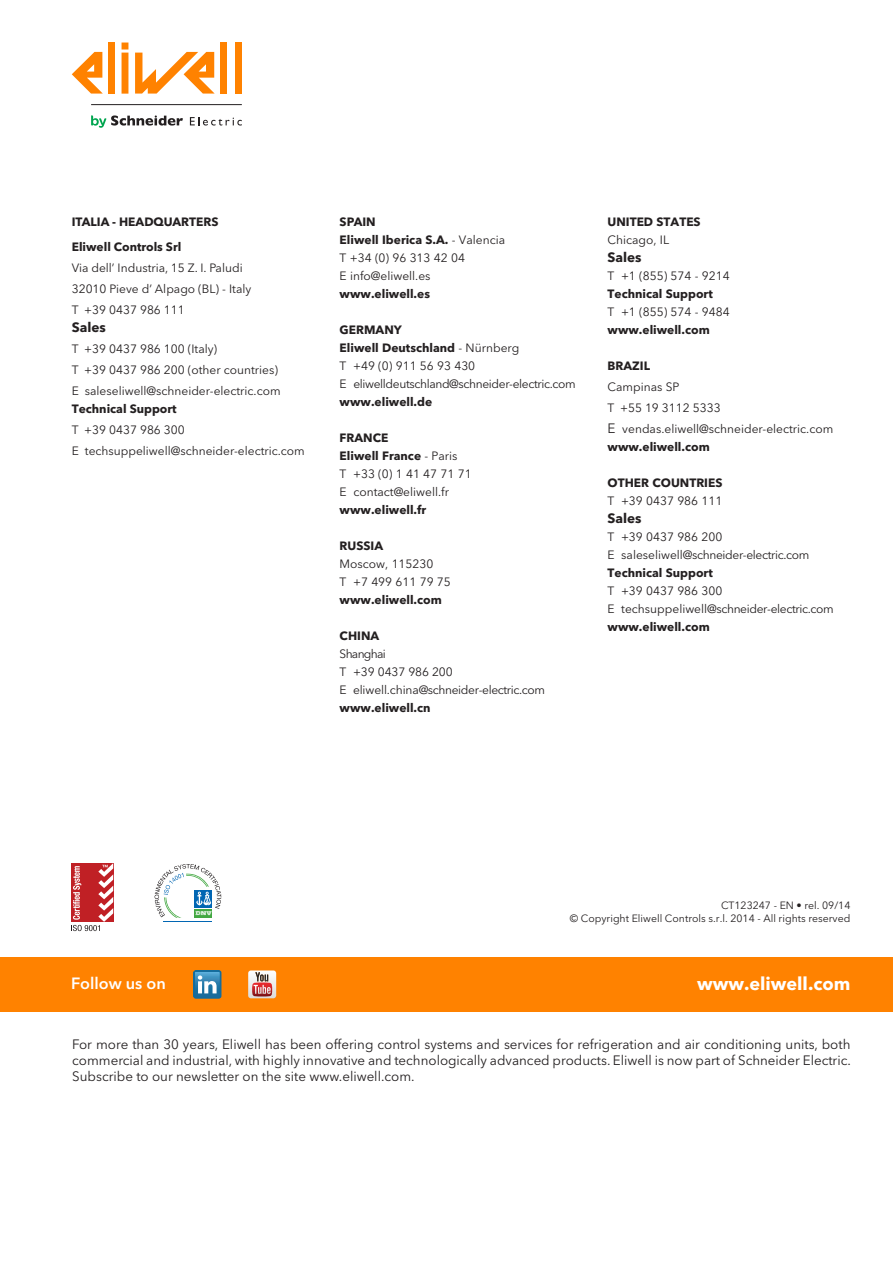
<style>
.page{position:relative;width:893px;height:1263px;background:#fff}
.page>*{position:absolute;margin:0;border:0;box-sizing:border-box;transform-origin:0 0}
.t1{font:700 18px "Avenir Next LT Pro";color:#fff}
.t2{font:600 16.2px "Avenir Next LT Pro";color:#fff}
.t3{font:13.5px/16.2px "Avenir Next LT Pro";color:#231f20;text-align:justify}
.Normale{font:700 13.5px "Avenir Next LT Pro";color:#231f20}
.Caption_Body_Titel{font:700 13.5px "Avenir Next LT Pro";color:#231f20}
.Normale-2{font:700 12px "Avenir Next LT Pro";color:#231f20}
.Caption_Body_Titel-2{font:12px/21px "Avenir Next LT Pro";color:#231f20}
.Normale-3{font:12px/18px "Avenir Next LT Pro";color:#231f20}
.Normale-4{font:12px/18px "Avenir Next LT Pro";letter-spacing:-.03em;color:#231f20}
.Caption_Body_Titel-3{font:700 12px "Avenir Next LT Pro";color:#231f20}
.Normale-5{font:12px "Avenir Next LT Pro";letter-spacing:-.06em;color:#231f20}
.Caption_Body_Titel-4{font:10.5px "Avenir Next LT Pro";color:#231f20}
.s1{font-weight:400}
.s2{font-weight:700}
.s3{font-size:13.5px}
</style>
<div class="page">
<div style="left:0;top:957px;width:893px;height:55px;background:#ff8200"></div>
<hr style="left:163px;top:921px;width:49px;height:1px;background:#0166b3">
<svg style="left:155px;top:864px;width:66px;height:54px"></svg>
<svg style="left:71px;top:863px;width:42px;height:68px"></svg>
<svg style="left:248px;top:970px;width:28px;height:28px"></svg>
<svg style="left:193px;top:970px;width:28px;height:28px"></svg>
<div style="left:108px;top:43px;width:7px;height:51px;background:#ff8200"></div>
<svg style="left:122px;top:43px;width:6px;height:51px"></svg>
<div style="left:220px;top:43px;width:7px;height:51px;background:#ff8200"></div>
<div style="left:235px;top:43px;width:7px;height:51px;background:#ff8200"></div>
<svg style="left:72px;top:52px;width:31px;height:42px"></svg>
<svg style="left:135px;top:52px;width:80px;height:42px"></svg>
<svg style="left:91px;top:115px;width:92px;height:13px"></svg>
<svg style="left:190px;top:117px;width:52px;height:9px"></svg>
<hr style="left:91px;top:104px;width:151px;height:1px;background:#231f20">
<p class="Caption_Body_Titel-3" style="left:72px;top:214px;width:148px">ITALIA - HEADQUARTERS</p>
<p class="Caption_Body_Titel-3" style="left:72px;top:240px;width:111px">Eliwell Controls Srl</p>
<p class="Caption_Body_Titel-2" style="left:72px;top:257px;width:172px">Via dell’ Industria, 15 Z. I. Paludi</p>
<p class="Caption_Body_Titel-2" style="left:72px;top:278px;width:181px">32010 Pieve d’ Alpago (BL) - Italy</p>
<p class="Caption_Body_Titel-2" style="left:72px;top:299px;width:115px">T +39 0437 986 111</p>
<p class="Caption_Body_Titel" style="left:72px;top:319px;width:36px">Sales</p>
<p class="Caption_Body_Titel-2" style="left:72px;top:338px;width:147px">T +39 0437 986 100 (Italy)</p>
<p class="Caption_Body_Titel-2" style="left:72px;top:359px;width:208px">T +39 0437 986 200 (other countries)</p>
<p class="Caption_Body_Titel-2" style="left:72px;top:380px;width:210px">E saleseliwell@schneider-electric.com</p>
<p class="Caption_Body_Titel-3" style="left:72px;top:402px;width:106px">Technical Support</p>
<p class="Caption_Body_Titel-2" style="left:72px;top:419px;width:115px">T +39 0437 986 300</p>
<p class="Caption_Body_Titel-2" style="left:72px;top:440px;width:235px">E techsuppeliwell@schneider-electric.com</p>
<p class="Normale-2" style="left:340px;top:214px;width:38px">SPAIN</p>
<p class="Normale-2" style="left:340px;top:232px;width:167px">Eliwell Iberica S.A. <span class="s1">- Valencia</span></p>
<p class="Normale-3" style="left:340px;top:249px;width:127px">T +34 (0) 96 313 42 04</p>
<p class="Normale-3" style="left:340px;top:267px;width:92px">E info@eliwell.es</p>
<p class="Normale-2" style="left:340px;top:286px;width:92px">www.eliwell.es</p>
<p class="Normale-2" style="left:340px;top:322px;width:64px">GERMANY</p>
<p class="Normale-2" style="left:340px;top:340px;width:181px">Eliwell Deutschland <span class="s1">- Nürnberg</span></p>
<p class="Normale-3" style="left:340px;top:357px;width:137px">T +49 (0) 911 56 93 430</p>
<p class="Normale-4" style="left:340px;top:375px;width:238px">E eliwelldeutschland@schneider-electric.com <span class="s2">www.eliwell.de</span></p>
<p class="Normale-2" style="left:340px;top:430px;width:50px">FRANCE</p>
<p class="Normale-2" style="left:340px;top:448px;width:119px">Eliwell France <span class="s1">- Paris</span></p>
<p class="Normale-3" style="left:340px;top:465px;width:133px">T +33 (0) 1 41 47 71 71</p>
<p class="Normale-3" style="left:340px;top:483px;width:111px">E contact@eliwell.fr</p>
<p class="Normale-2" style="left:340px;top:502px;width:88px">www.eliwell.fr</p>
<p class="Normale-2" style="left:340px;top:538px;width:45px">RUSSIA</p>
<p class="Normale-3" style="left:340px;top:555px;width:95px">Moscow, 115230</p>
<p class="Normale-3" style="left:340px;top:573px;width:113px">T +7 499 611 79 75</p>
<p class="Normale-2" style="left:340px;top:592px;width:104px">www.eliwell.com</p>
<p class="Normale-2" style="left:340px;top:628px;width:41px">CHINA</p>
<p class="Normale-5" style="left:340px;top:647px;width:48px">Shanghai</p>
<p class="Normale-3" style="left:340px;top:663px;width:115px">T +39 0437 986 200</p>
<p class="Normale-4" style="left:340px;top:681px;width:207px">E eliwell.china@schneider-electric.com</p>
<p class="Normale-2" style="left:340px;top:700px;width:93px">www.eliwell.cn</p>
<p class="Normale-2" style="left:608px;top:214px;width:95px">UNITED STATES</p>
<p class="Normale-3" style="left:608px;top:231px;width:63px">Chicago, IL</p>
<p class="Normale" style="left:608px;top:249px;width:36px">Sales</p>
<p class="Normale-3" style="left:608px;top:267px;width:124px">T +1 (855) 574 - 9214</p>
<p class="Normale-2" style="left:608px;top:286px;width:107px">Technical Support</p>
<p class="Normale-3" style="left:608px;top:303px;width:124px">T +1 (855) 574 - 9484</p>
<p class="Normale-2" style="left:608px;top:322px;width:104px">www.eliwell.com</p>
<p class="Normale-2" style="left:608px;top:358px;width:44px">BRAZIL</p>
<p class="Normale-3" style="left:608px;top:378px;width:74px">Campinas SP</p>
<p class="Caption_Body_Titel-2" style="left:608px;top:397px;width:227px">T +55 19 3112 5333<br><span class="s3">E</span> vendas.eliwell@schneider-electric.com</p>
<p class="Normale-2" style="left:608px;top:439px;width:104px">www.eliwell.com</p>
<p class="Normale-2" style="left:608px;top:475px;width:116px">OTHER COUNTRIES</p>
<p class="Normale-3" style="left:608px;top:492px;width:116px">T +39 0437 986 111</p>
<p class="Normale" style="left:608px;top:510px;width:36px">Sales</p>
<p class="Normale-3" style="left:608px;top:528px;width:116px">T +39 0437 986 200</p>
<p class="Normale-4" style="left:608px;top:546px;width:203px">E saleseliwell@schneider-electric.com</p>
<p class="Normale-2" style="left:608px;top:565px;width:107px">Technical Support</p>
<p class="Normale-3" style="left:608px;top:582px;width:228px">T +39 0437 986 300<br>E techsuppeliwell@schneider-electric.com</p>
<p class="Normale-2" style="left:608px;top:619px;width:104px">www.eliwell.com</p>
<p class="t2" style="left:71px;top:973px;width:96px">Follow us on</p>
<p class="Caption_Body_Titel-4" style="left:721px;top:899px;width:131px">CT123247 - EN • rel. 09/14</p>
<p class="Caption_Body_Titel-4" style="left:570px;top:912px;width:282px">© Copyright Eliwell Controls s.r.l. 2014 - All rights reserved</p>
<p class="t1" style="left:697px;top:973px;width:155px">www.eliwell.com</p>
<p class="t3" style="left:72px;top:1036px;width:780px">For more than 30 years, Eliwell has been offering control systems and services for refrigeration and air conditioning units, both commercial and industrial, with highly innovative and technologically advanced products. Eliwell is now part of Schneider Electric.<br>Subscribe to our newsletter on the site www.eliwell.com.</p>
</div>
